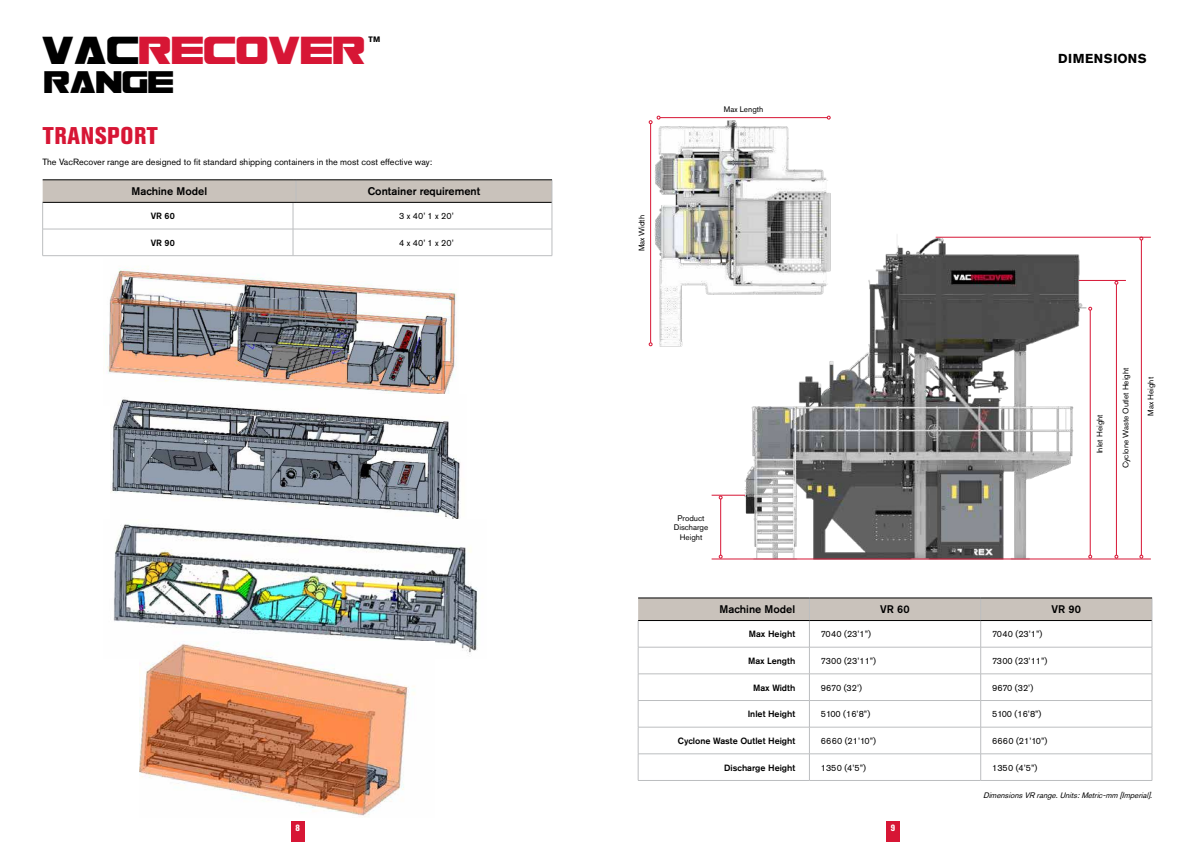
<style>
.page{position:relative;width:1191px;height:842px;background:#fff}
.page>*{position:absolute;margin:0;border:0;box-sizing:border-box;transform-origin:0 0}
.t1{font:34.2px "Terexcondensed 1";color:#d71635}
.t2{font:27.4px "Terexcondensed 1";color:#000}
.t3{font:800 condensed 24px "Akzidenz Grotesk Pro";letter-spacing:.03em;color:#d71635}
.t4{font:700 12.9px "Akzidenz Grotesk BE";letter-spacing:.04em;color:#000}
.t5{font:500 11px "Akzidenz Grotesk Pro";color:#000}
.t6{font:9px "Akzidenz Grotesk Pro";color:#000}
.t7{font:500 9px "Akzidenz Grotesk Pro";color:#000}
.t8{font:800 condensed 9px "Akzidenz Grotesk Pro";color:#fff}
.t9{font:8px/9.6px "Akzidenz Grotesk Pro";color:#000;text-align:center}
.t10{font:italic 7.9px "Akzidenz Grotesk Pro";color:#000}
.t11{font:700 7.8px "Akzidenz Grotesk BE";color:#000}
.s1{color:#000}
</style>
<div class="page">
<div style="left:291px;top:821px;width:13px;height:21px;background:#d71635"></div>
<div style="left:886px;top:821px;width:14px;height:21px;background:#d71635"></div>
<svg style="left:42px;top:179px;width:511px;height:77px"></svg>
<img style="left:107px;top:266px;width:350px;height:128px">
<img style="left:110px;top:399px;width:350px;height:120px">
<img style="left:113px;top:524px;width:365px;height:129px">
<img style="left:139px;top:641px;width:296px;height:176px">
<hr style="left:638px;top:780px;width:171px;height:1px;background:#bcbec0">
<hr style="left:809px;top:780px;width:171px;height:1px;background:#bcbec0">
<hr style="left:980px;top:780px;width:172px;height:1px;background:#bcbec0">
<hr style="left:638px;top:597px;width:171px;height:1px;background:#000">
<hr style="left:809px;top:597px;width:171px;height:1px;background:#000">
<hr style="left:980px;top:597px;width:172px;height:1px;background:#000">
<svg style="left:638px;top:598px;width:514px;height:182px"></svg>
<img style="left:730px;top:236px;width:366px;height:324px">
<hr style="left:1078px;top:280px;width:48px;height:1px;background:#d71635">
<hr style="left:935px;top:237px;width:215px;height:1px;background:#d71635">
<hr style="left:711px;top:558px;width:439px;height:1px;background:#d71635">
<hr style="left:711px;top:495px;width:34px;height:1px;background:#d71635">
<hr style="left:1089px;top:310px;width:1px;height:245px;background:#d71635">
<svg style="left:1088px;top:307px;width:4px;height:4px"></svg>
<svg style="left:1088px;top:555px;width:4px;height:3px"></svg>
<hr style="left:720px;top:499px;width:1px;height:56px;background:#d71635">
<hr style="left:1116px;top:284px;width:1px;height:271px;background:#d71635">
<svg style="left:1114px;top:281px;width:4px;height:4px"></svg>
<hr style="left:1141px;top:240px;width:1px;height:315px;background:#d71635">
<img style="left:650px;top:115px;width:183px;height:241px">
<hr style="left:650px;top:124px;width:1px;height:219px;background:#d71635">
<svg style="left:649px;top:342px;width:3px;height:4px"></svg>
<hr style="left:660px;top:117px;width:167px;height:1px;background:#d71635">
<svg style="left:649px;top:116px;width:11px;height:8px"></svg>
<h1 class="t1" style="left:43px;top:32px;width:325px"><span class="s1">VAC</span>RECOVER</h1>
<p class="t11" style="left:369px;top:37px;width:13px">TM</p>
<h2 class="t2" style="left:44px;top:67px;width:131px">RANGE</h2>
<h3 class="t3" style="left:43px;top:122px;width:117px">TRANSPORT</h3>
<p class="t6" style="left:43px;top:158px;width:391px">The VacRecover range are designed to fit standard shipping containers in the most cost effective way:</p>
<p class="t5" style="left:131px;top:186px;width:77px">Machine Model</p>
<p class="t5" style="left:368px;top:186px;width:114px">Container requirement</p>
<p class="t7" style="left:151px;top:212px;width:26px">VR 60</p>
<p class="t6" style="left:399px;top:212px;width:56px">3 x 40’ 1 x 20’</p>
<p class="t7" style="left:151px;top:239px;width:26px">VR 90</p>
<p class="t6" style="left:399px;top:238px;width:56px">4 x 40’ 1 x 20’</p>
<p class="t9" style="left:637px;top:251px;width:38px;rotate:-90deg">Max Width</p>
<p class="t9" style="left:724px;top:105px;width:41px">Max Length</p>
<h3 class="t4" style="left:1058px;top:54px;width:90px">DIMENSIONS</h3>
<p class="t9" style="left:674px;top:513px;width:36px">Product<br>Discharge<br>Height</p>
<p class="t9" style="left:1095px;top:453px;width:40px;rotate:-90deg">Inlet Height</p>
<p class="t9" style="left:1121px;top:468px;width:102px;rotate:-90deg">Cyclone Waste Outlet Height</p>
<p class="t9" style="left:1146px;top:416px;width:40px;rotate:-90deg">Max Height</p>
<p class="t5" style="left:719px;top:605px;width:77px">Machine Model</p>
<p class="t5" style="left:880px;top:605px;width:31px">VR 60</p>
<p class="t5" style="left:1051px;top:605px;width:31px">VR 90</p>
<p class="t7" style="left:749px;top:630px;width:48px">Max Height</p>
<p class="t6" style="left:820px;top:630px;width:52px">7040 (23’1”)</p>
<p class="t6" style="left:992px;top:630px;width:52px">7040 (23’1”)</p>
<p class="t7" style="left:748px;top:657px;width:49px">Max Length</p>
<p class="t6" style="left:820px;top:657px;width:57px">7300 (23’11”)</p>
<p class="t6" style="left:992px;top:657px;width:57px">7300 (23’11”)</p>
<p class="t7" style="left:753px;top:683px;width:44px">Max Width</p>
<p class="t6" style="left:820px;top:683px;width:43px">9670 (32’)</p>
<p class="t6" style="left:992px;top:683px;width:43px">9670 (32’)</p>
<p class="t7" style="left:747px;top:710px;width:49px">Inlet Height</p>
<p class="t6" style="left:821px;top:710px;width:51px">5100 (16’8”)</p>
<p class="t6" style="left:992px;top:710px;width:51px">5100 (16’8”)</p>
<p class="t7" style="left:678px;top:737px;width:119px">Cyclone Waste Outlet Height</p>
<p class="t6" style="left:821px;top:737px;width:57px">6660 (21’10”)</p>
<p class="t6" style="left:992px;top:737px;width:57px">6660 (21’10”)</p>
<p class="t7" style="left:724px;top:763px;width:72px">Discharge Height</p>
<p class="t6" style="left:821px;top:763px;width:47px">1350 (4’5”)</p>
<p class="t6" style="left:992px;top:763px;width:47px">1350 (4’5”)</p>
<p class="t10" style="left:983px;top:791px;width:173px">DimensionsVR range.Units:Metric-mm [Imperial].</p>
<p class="t8" style="left:295px;top:823px;width:6px">8</p>
<p class="t8" style="left:891px;top:823px;width:6px">9</p>
</div>
